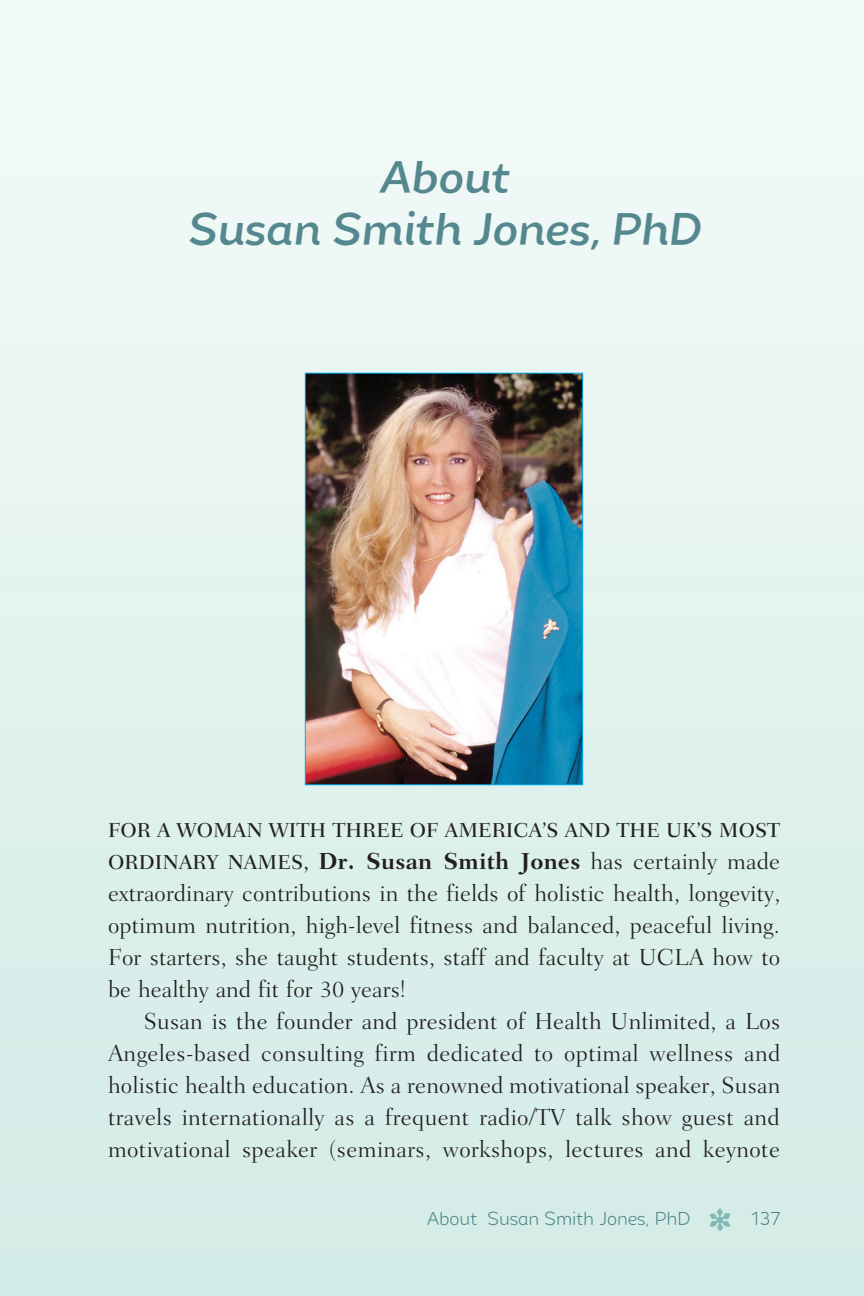
<style>
.page{position:relative;width:864px;height:1296px;background:#fff}
.page>*{position:absolute;margin:0;border:0;box-sizing:border-box;transform-origin:0 0}
.t1{font:italic 500 44px/52px "Chamfort Family";letter-spacing:-.025em;color:#55888e;text-align:center}
.t2{font:300 23.6px/32px "Fairfield LH";letter-spacing:.01em;color:#231f20;text-align:justify}
.t3{font:500 20.4px "Fairfield LH";letter-spacing:.005em;color:#231f20}
.t4{font:300 18px "Chamfort Family";letter-spacing:-.005em;color:#457f85}
.s1{font-weight:500;font-size:20.4px}
.s2{font-weight:700}
</style>
<div class="page">
<img style="left:307px;top:375px;width:274px;height:408px">
<div style="left:305px;top:373px;width:278px;height:412px;border:1px solid #00aeef"></div>
<svg style="left:710px;top:1209px;width:21px;height:23px"></svg>
<h1 class="t1" style="left:187px;top:148px;width:516px">About<br>Susan Smith Jones, PhD</h1>
<p class="t3" style="left:108px;top:818px;width:674px">FOR A WOMAN WITH THREE OF AMERICA’S AND THE UK’S MOST</p>
<p class="t2" style="left:108px;top:845px;width:674px"><span class="s1">ORDINARY NAMES,</span> <span class="s2">Dr. Susan Smith Jones</span> has certainly made extraordinary contributions in the fields of holistic health, longevity, optimum nutrition, high-level fitness and balanced, peaceful living.<br>For starters, she taught students, staff and faculty at UCLA how to be healthy and fit for 30 years!</p>
<p class="t2" style="left:108px;top:1005px;width:674px;text-indent:36px">Susan is the founder and president of Health Unlimited, a Los Angeles-based consulting firm dedicated to optimal wellness and holistic health education. As a renowned motivational speaker, Susan travels internationally as a frequent radio/TV talk show guest and motivational speaker (seminars, workshops, lectures and keynote</p>
<p class="t4" style="left:427px;top:1206px;width:265px">About Susan Smith Jones, PhD</p>
<p class="t4" style="left:751px;top:1206px;width:30px">137</p>
</div>
